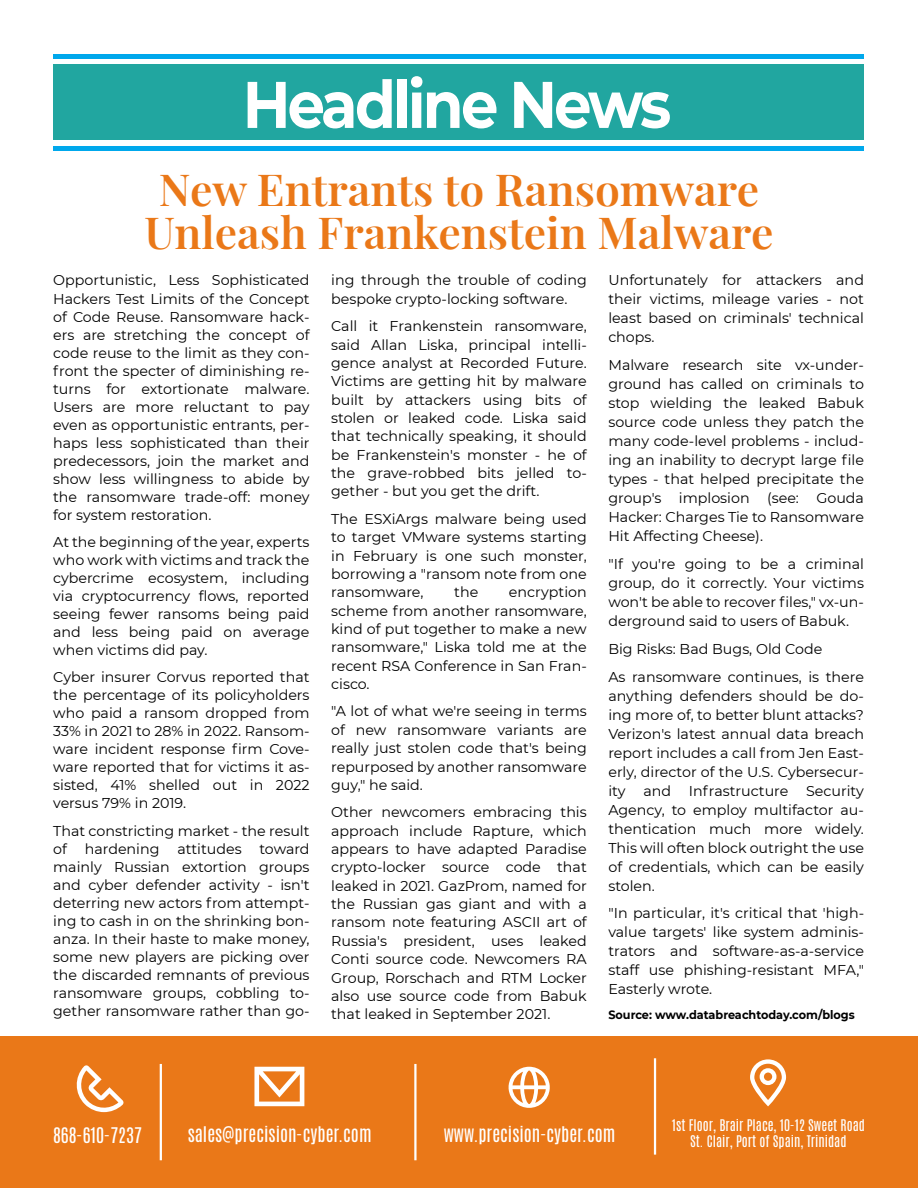
<style>
.page{position:relative;width:918px;height:1188px;background:#fff}
.page>*{position:absolute;margin:0;border:0;box-sizing:border-box;transform-origin:0 0}
.t1{font:700 65.85px "Montserrat";letter-spacing:-.05em;color:#fff;scale:.9 1}
.t2{font:600 43.35px/43.3px "Playfair Display";color:#ea7818;text-align:center}
.t3{font:18px "Antonio";color:#fff}
.t4{font:14.25px/18px "Montserrat";color:#000;text-align:justify}
.t5{font:13.5px/16.6px "Antonio";color:#fff;text-align:center}
.t6{font:700 12px "Montserrat";color:#000;scale:.94 1}
</style>
<div class="page">
<div style="left:0;top:1036px;width:918px;height:152px;background:#ea7818"></div>
<svg style="left:254px;top:1067px;width:50px;height:39px"></svg>
<svg style="left:509px;top:1067px;width:41px;height:41px"></svg>
<hr style="left:160px;top:1065px;width:2px;height:94px;background:#fff">
<hr style="left:414px;top:1065px;width:3px;height:94px;background:#fff">
<hr style="left:654px;top:1059px;width:2px;height:94px;background:#fff">
<svg style="left:750px;top:1059px;width:36px;height:47px"></svg>
<svg style="left:76px;top:1065px;width:48px;height:47px"></svg>
<div style="left:54px;top:65px;width:810px;height:75px;background:#21a6a0"></div>
<hr style="left:54px;top:54px;width:810px;height:4px;background:#00a8ec">
<div style="left:54px;top:146px;width:810px;height:5px;background:#00a8ec"></div>
<h1 class="t1" style="left:243px;top:57px;width:478px">Headline News</h1>
<h2 class="t2" style="left:144px;top:164px;width:631px">New Entrants to Ransomware<br>Unleash Frankenstein Malware</h2>
<p class="t4" style="left:53px;top:271px;width:258px">Opportunistic, Less Sophisticated Hackers Test Limits of the Concept of Code Reuse. Ransomware hack&shy;ers are stretching the concept of code reuse to the limit as they con&shy;front the specter of diminishing re&shy;turns for extortionate malware.<br>Users are more reluctant to pay even as opportunistic entrants, per&shy;haps less sophisticated than their predecessors, join the market and show less willingness to abide by the ransomware trade-off: money for system restoration.</p>
<p class="t4" style="left:53px;top:532px;width:258px">At the beginning of the year, experts who work with victims and track the cybercrime ecosystem, including via cryptocurrency flows, reported seeing fewer ransoms being paid and less being paid on average when victims did pay.</p>
<p class="t4" style="left:53px;top:668px;width:258px">Cyber insurer Corvus reported that the percentage of its policyholders who paid a ransom dropped from 33% in 2021 to 28% in 2022. Ransom&shy;ware incident response firm Cove&shy;ware reported that for victims it as&shy;sisted, 41% shelled out in 2022 versus 79% in 2019.</p>
<p class="t4" style="left:53px;top:821px;width:258px">That constricting market - the result of</p>
<p class="t4" style="left:331px;top:271px;width:257px">ing through the trouble of coding bespoke crypto-locking software.</p>
<p class="t4" style="left:331px;top:316px;width:257px">Call it Frankenstein ransomware, said Allan Liska, principal intelli&shy;gence analyst at Recorded Future.<br>Victims are getting hit by malware built by attackers using bits of stolen or leaked code. Liska said that technically speaking, it should be Frankenstein's monster - he of the grave-robbed bits jelled to&shy;gether - but you get the drift.</p>
<p class="t4" style="left:331px;top:509px;width:257px">The ESXiArgs malware being used to target VMware systems starting in February is one such monster, borrowing a "ransom note from one ransomware,</p>
<p class="t4" style="left:608px;top:270px;width:257px;line-height:18.9px">Unfortunately for attackers and their victims, mileage varies - not least based on criminals' technical chops.</p>
<p class="t4" style="left:608px;top:355px;width:257px;line-height:18.9px">Malware research site vx-under&shy;ground has called on criminals to stop wielding the leaked Babuk source code unless they patch the many code-level problems - includ&shy;ing an inability to decrypt large file types - that helped precipitate the group's implosion (see: Gouda Hacker: Charges Tie to Ransomware Hit Affecting Cheese).</p>
<p class="t4" style="left:608px;top:554px;width:257px;line-height:18.9px">"If you're going to be a criminal group, do it correctly. Your victims won't be able to recover files," vx-un&shy;derground said to users of Babuk.</p>
<p class="t4" style="left:608px;top:634px;width:257px;line-height:27.9px">Big Risks: Bad Bugs, Old Code<br>As ransomware continues, is there</p>
<p class="t4" style="left:608px;top:686px;width:257px;line-height:18.9px">anything defenders should be do&shy;ing more of, to better blunt attacks?<br>Verizon's latest annual data breach report includes a call from Jen East&shy;erly, director of the U.S. Cybersecur&shy;ity and Infrastructure Security Agency, to employ multifactor au&shy;thentication much more widely.<br>This will often block outright the use of credentials, which can be easily stolen.</p>
<p class="t4" style="left:608px;top:903px;width:257px;line-height:18.9px">"In particular, it's critical that 'high&shy;value targets' like system adminis&shy;trators and software-as-a-service staff use phishing-resistant MFA," Easterly wrote.</p>
<p class="t6" style="left:608px;top:1006px;width:264px">Source: www.databreachtoday.com/blogs</p>
<p class="t4" style="left:331px;top:583px;width:257px;text-indent:178px">encryption scheme from another ransomware, kind of put together to make a new ransomware," Liska told me at the recent RSA Conference in San Fran&shy;cisco.</p>
<p class="t4" style="left:331px;top:702px;width:257px">"A lot of what we're seeing in terms of new ransomware variants are really just stolen code that's being repurposed by another ransomware guy," he said.</p>
<p class="t4" style="left:331px;top:803px;width:257px">Other newcomers embracing this approach include Rapture, which appears to have adapted Paradise crypto-locker source code that leaked in 2021. GazProm, named for the Russian gas giant and with a ransom note featuring ASCII art of Russia's president, uses leaked Conti source code. Newcomers RA Group, Rorschach and RTM Locker also use source code from Babuk that leaked in September 2021.</p>
<p class="t4" style="left:454px;top:583px;width:26px">the</p>
<p class="t4" style="left:53px;top:839px;width:258px;text-indent:206px">toward mainly Russian extortion groups and cyber defender activity - isn't deterring new actors from attempt&shy;ing to cash in on the shrinking bon&shy;anza. In their haste to make money, some new players are picking over the discarded remnants of previous ransomware groups, cobbling to&shy;gether ransomware rather than go-</p>
<p class="t4" style="left:85px;top:839px;width:76px">hardening</p>
<p class="t4" style="left:177px;top:839px;width:66px">attitudes</p>
<p class="t3" style="left:53px;top:1122px;width:90px">868-610-7237</p>
<p class="t3" style="left:188px;top:1121px;width:185px">sales@precision-cyber.com</p>
<p class="t3" style="left:444px;top:1121px;width:173px">www.precision-cyber.com</p>
<p class="t5" style="left:672px;top:1117px;width:195px">1st Floor, Brair Place, 10-12 Sweet Road<br>St. Clair, Port of Spain, Trinidad</p>
</div>
